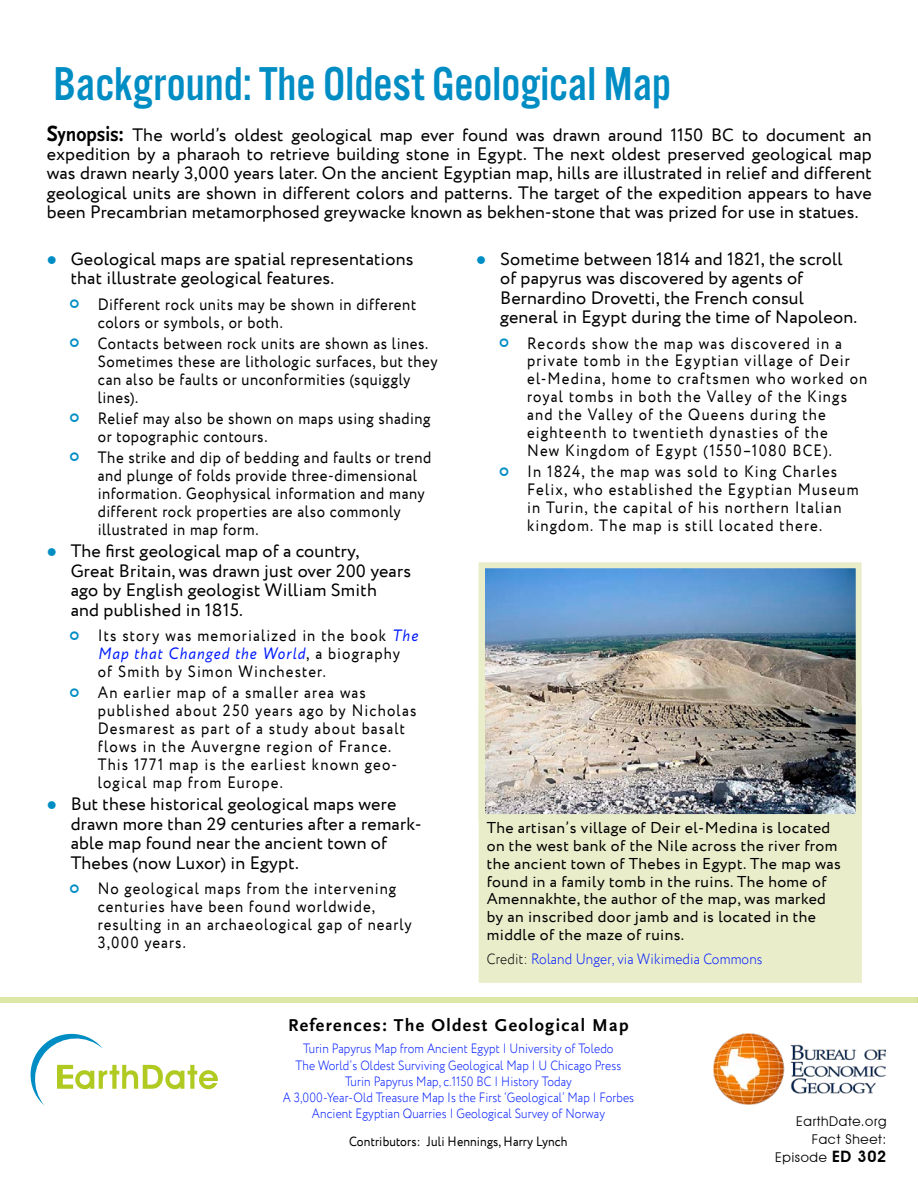
<style>
.page{position:relative;width:918px;height:1188px;background:#fff}
.page>*{position:absolute;margin:0;border:0;box-sizing:border-box;transform-origin:0 0}
.t1{font:49.35px "Alternate Got No 3 D";color:#008dc4}
.t2{font:18px/19.4px "Circe";letter-spacing:.01em;color:#000}
.t3{font:700 18px "Scala Sans Pro";letter-spacing:.075em;color:#000}
.t4{font:16.5px/18px "Circe";letter-spacing:.065em;color:#000;scale:.9 1}
.t5{font:16.5px/18px "Circe";letter-spacing:.04em;color:#000;scale:.9 1}
.t6{font:16.5px/18px "Circe";letter-spacing:.035em;color:#000;scale:.9 1}
.t7{font:15.75px/18px "Circe";letter-spacing:.025em;color:#000}
.t8{font:300 15px "Circe";letter-spacing:.01em;color:#001bff;scale:.9 1}
.t9{font:300 13.5px/16.2px "Circe";letter-spacing:.01em;color:#001bff;text-align:center;scale:.87 1}
.t10{font:13.5px "Circe";letter-spacing:.01em;color:#000;scale:.9 1}
.t11{font:13.5px/18px "Avant Garde IT Cby BT";letter-spacing:.05em;color:#000;text-align:right}
.s1{font-family:"Scala Sans Pro";font-weight:700;font-size:22.95px}
.s2{font-family:"Scala Sans Pro";font-weight:700;font-size:21.3px}
.s3{color:#008dc4}
.s4{font-style:italic;color:#001bff}
.s5{color:#000}
.s6{font-weight:600;font-size:15.75px}
</style>
<div class="page">
<div style="left:478px;top:823px;width:384px;height:160px;background:#eaedca"></div>
<img style="left:478px;top:562px;width:384px;height:261px">
<img style="left:713px;top:1034px;width:173px;height:71px">
<svg style="left:30px;top:1033px;width:188px;height:72px"></svg>
<div style="left:0;top:998px;width:918px;height:5px;background:#dee7a6"></div>
<h1 class="t1" style="left:53px;top:58px;width:619px">Background: The Oldest Geological Map</h1>
<p class="t2" style="left:47px;top:125px;width:827px;text-align:justify"><span class="s1">S</span><span class="s2">ynopsis:</span> The world’s oldest geological map ever found was drawn around 1150 BC to document an expedition by a pharaoh to retrieve building stone in Egypt. The next oldest preserved geological map was drawn nearly 3,000 years later. On the ancient Egyptian map, hills are illustrated in relief and different geological units are shown in different colors and patterns. The target of the expedition appears to have been Precambrian metamorphosed greywacke known as bekhen-stone that was prized for use in statues.</p>
<p class="t2" style="left:71px;top:250px;width:344px;text-indent:-24px"><span class="s3">●</span> Geological maps are spatial representations that illustrate geological features.</p>
<p class="t5" style="left:98px;top:296px;width:355px">Different rock units may be shown in different colors or symbols, or both.</p>
<p class="t6" style="left:98px;top:335px;width:379px">Contacts between rock units are shown as lines.<br>Sometimes these are lithologic surfaces, but they can also be faults or unconformities (squiggly lines).</p>
<p class="t5" style="left:98px;top:410px;width:371px">Relief may also be shown on maps using shading or topographic contours.</p>
<p class="t5" style="left:98px;top:449px;width:372px">The strike and dip of bedding and faults or trend and plunge of folds provide three-dimensional information. Geophysical information and many different rock properties are also commonly illustrated in map form.</p>
<p class="t2" style="left:71px;top:542px;width:342px;text-indent:-24px"><span class="s3">●</span> The first geological map of a country,<br>Great Britain, was drawn just over 200 years ago by English geologist William Smith<br>and published in 1815.</p>
<p class="t4" style="left:98px;top:627px;width:357px">Its story was memorialized in the book <span class="s4">The<br>Map that Changed the World</span>, a biography of Smith by Simon Winchester.</p>
<p class="t4" style="left:98px;top:684px;width:356px">An earlier map of a smaller area was published about 250 years ago by Nicholas Desmarest as part of a study about basalt flows in the Auvergne region of France.<br>This 1771 map is the earliest known geo&shy;logical map from Europe.</p>
<p class="t2" style="left:71px;top:795px;width:353px;text-indent:-24px"><span class="s3">●</span> But these historical geological maps were drawn more than 29 centuries after a remark&shy;able map found near the ancient town of Thebes (now Luxor) in Egypt.</p>
<p class="t4" style="left:98px;top:880px;width:350px">No geological maps from the intervening centuries have been found worldwide, resulting in an archaeological gap of nearly 3,000 years.</p>
<p class="t2" style="left:500px;top:250px;width:359px;text-indent:-24px"><span class="s3">●</span> Sometime between 1814 and 1821, the scroll of papyrus was discovered by agents of Bernardino Drovetti, the French consul general in Egypt during the time of Napoleon.</p>
<p class="t4" style="left:527px;top:334px;width:380px">Records show the map was discovered in a private tomb in the Egyptian village of Deir el-Medina, home to craftsmen who worked on royal tombs in both the Valley of the Kings and the Valley of the Queens during the eighteenth to twentieth dynasties of the<br>New Kingdom of Egypt (1550–1080 BCE).</p>
<p class="t4" style="left:527px;top:463px;width:370px">In 1824, the map was sold to King Charles Felix, who established the Egyptian Museum in Turin, the capital of his northern Italian kingdom. The map is still located there.</p>
<p class="t7" style="left:487px;top:819px;width:356px">The artisan’s village of Deir el-Medina is located on the west bank of the Nile across the river from the ancient town of Thebes in Egypt. The map was found in a family tomb in the ruins. The home of Amennakhte, the author of the map, was marked by an inscribed door jamb and is located in the middle of the maze of ruins.</p>
<p class="t8" style="left:487px;top:949px;width:308px"><span class="s5">Credit:</span> Roland Unger, via Wikimedia Commons</p>
<p class="t3" style="left:288px;top:1014px;width:342px">References: The Oldest Geological Map</p>
<p class="t9" style="left:283px;top:1041px;width:405px">Turin Papyrus Map from Ancient Egypt | University of Toledo<br>The World’s Oldest Surviving Geological Map | U Chicago Press Turin Papyrus Map, c.1150 BC | History Today<br>A 3,000-Year-Old Treasure Map Is the First ‘Geological’ Map | Forbes Ancient Egyptian Quarries | Geological Survey of Norway</p>
<p class="t10" style="left:349px;top:1132px;width:244px">Contributors: Juli Hennings, Harry Lynch</p>
<p class="t11" style="left:775px;top:1113px;width:113px">EarthDate.org<br>Fact Sheet:<br>Episode <span class="s6">ED 302</span></p>
</div>
